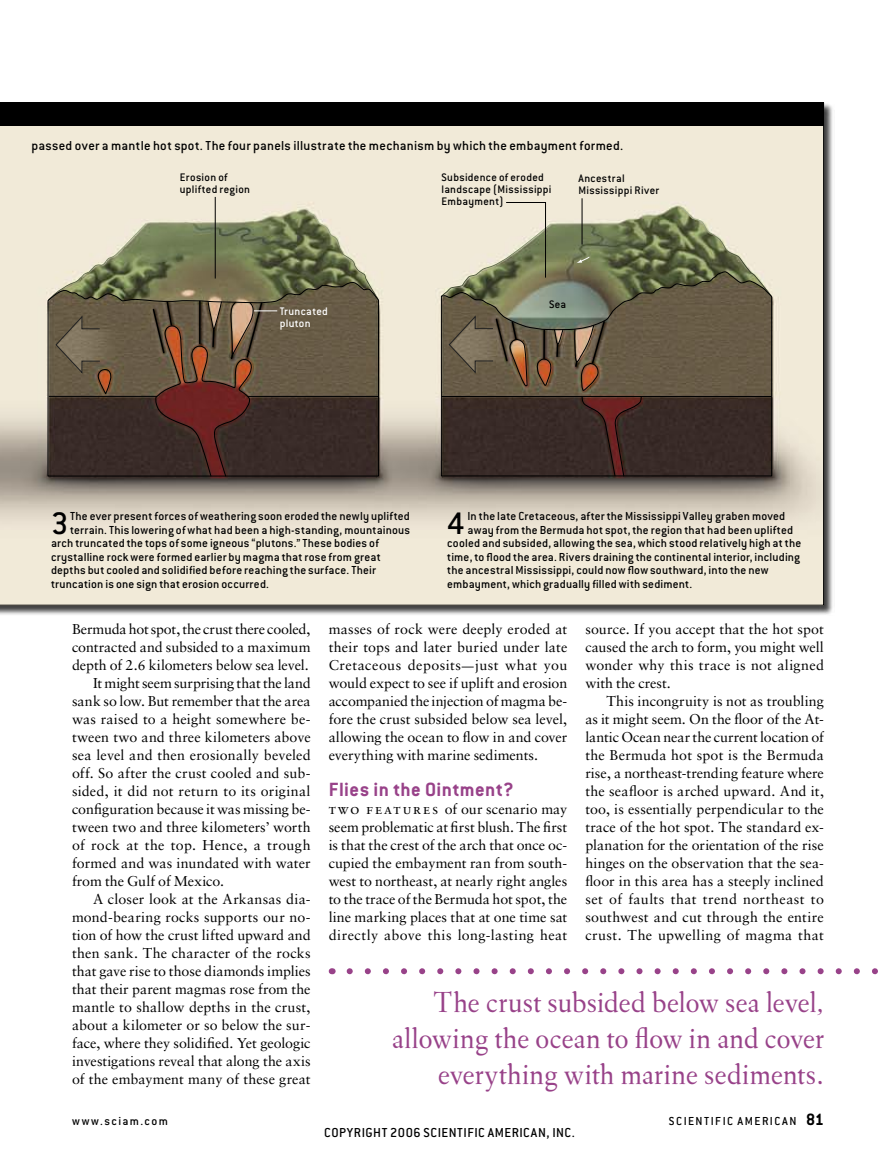
<style>
.page{position:relative;width:878px;height:1161px;background:#fff}
.page>*{position:absolute;margin:0;border:0;box-sizing:border-box;transform-origin:0 0}
.info_caption{font:500 34.2px "Conduit ITC";color:#000}
.pullquote__fl_right{font:300 30px/36px "Eldorado Text";letter-spacing:.005em;color:#984289;text-align:right}
.subhead{font:700 21px "Conduit ITC";letter-spacing:.02em;color:#984289}
.text{font:14.25px/18px "Sabon";letter-spacing:.005em;color:#000;text-align:justify}
.text_2{font:14.25px/18px "Sabon";letter-spacing:.015em;color:#000;text-align:justify}
.t1{font:500 14.25px "Conduit ITC";letter-spacing:.02em;color:#000}
.info_caption-2{font:500 12.75px "Conduit ITC";letter-spacing:.015em;color:#000}
.info_caption-3{font:500 12.75px "Conduit ITC";letter-spacing:.12em;color:#000}
.info_caption-4{font:500 12.75px "Conduit ITC";letter-spacing:.115em;color:#000}
.t2{font:500 12px/12px "Conduit ITC";letter-spacing:.025em;color:#000}
.t3{font:500 12px/12px "Conduit ITC";letter-spacing:.025em;color:#fff}
.s1{font-size:12px}
.s2{font-family:"Sabon Roman SC"}
.s3{font-weight:700;font-size:18px}
</style>
<div class="page">
<div style="left:0;top:101px;width:834px;height:515px;background:#000;opacity:.75"></div>
<svg style="left:0;top:126px;width:823px;height:480px;background:#b2aa99"></svg>
<svg style="left:349px;top:968px;width:529px;height:6px"></svg>
<div style="left:0;top:102px;width:823px;height:24px;background:#000"></div>
<hr style="left:215px;top:197px;width:1px;height:82px;background:#000">
<svg style="left:441px;top:202px;width:109px;height:95px;background:#c0bea5"></svg>
<svg style="left:152px;top:300px;width:125px;height:177px;background:#5e4034"></svg>
<hr style="left:581px;top:198px;width:1px;height:47px;background:#000">
<p class="t1" style="left:31px;top:138px;width:593px">passed over a mantle hot spot. The four panels illustrate the mechanism by which the embayment formed.</p>
<p class="t2" style="left:180px;top:171px;width:72px">Erosion of uplifted region</p>
<p class="t2" style="left:441px;top:171px;width:112px">Subsidence of eroded landscape (Mississippi<br>Embayment)</p>
<p class="t2" style="left:578px;top:172px;width:82px">Ancestral<br>Mississippi River</p>
<p class="t3" style="left:280px;top:305px;width:50px">Truncated pluton</p>
<p class="t2" style="left:549px;top:298px;width:19px">Sea</p>
<p class="info_caption" style="left:51px;top:504px;width:19px">3</p>
<p class="info_caption-2" style="left:70px;top:509px;width:341px">The ever present forces of weathering soon eroded the newly uplifted</p>
<p class="info_caption-2" style="left:70px;top:523px;width:341px">terrain. This lowering of what had been a high-standing, mountainous</p>
<p class="info_caption-2" style="left:51px;top:536px;width:329px">arch truncated the tops of some igneous “plutons.” These bodies of</p>
<p class="info_caption-2" style="left:51px;top:550px;width:331px">crystalline rock were formed earlier by magma that rose from great</p>
<p class="info_caption-2" style="left:51px;top:563px;width:326px">depths but cooled and solidified before reaching the surface. Their</p>
<p class="info_caption-2" style="left:51px;top:577px;width:219px">truncation is one sign that erosion occurred.</p>
<p class="info_caption" style="left:447px;top:504px;width:19px">4</p>
<p class="info_caption-2" style="left:467px;top:509px;width:319px">In the late Cretaceous, after the Mississippi Valley graben moved</p>
<p class="info_caption-2" style="left:467px;top:523px;width:327px">away from the Bermuda hot spot, the region that had been uplifted</p>
<p class="info_caption-2" style="left:447px;top:536px;width:355px">cooled and subsided, allowing the sea, which stood relatively high at the</p>
<p class="info_caption-2" style="left:447px;top:550px;width:354px">time, to flood the area. Rivers draining the continental interior, including</p>
<p class="info_caption-2" style="left:447px;top:563px;width:323px">the ancestral Mississippi, could now flow southward, into the new</p>
<p class="info_caption-2" style="left:447px;top:577px;width:246px">embayment, which gradually filled with sediment.</p>
<p class="text" style="left:72px;top:620px;width:240px">Bermuda hot spot, the crust there cooled, contracted and subsided to a maximum depth of 2.6 kilometers below sea level.</p>
<p class="text" style="left:72px;top:674px;width:240px;text-indent:21px">It might seem surprising that the land sank so low. But remember that the area was raised to a height somewhere be&shy;tween two and three kilometers above sea level and then erosionally beveled off. So after the crust cooled and sub&shy;sided, it did not return to its original configuration because it was missing be&shy;tween two and three kilometers’ worth of rock at the top. Hence, a trough formed and was inundated with water from the Gulf of Mexico.</p>
<p class="text" style="left:72px;top:890px;width:240px;text-indent:21px">A closer look at the Arkansas dia&shy;mond-bearing rocks supports our no&shy;tion of how the crust lifted upward and then sank. The character of the rocks that gave rise to those diamonds implies that their parent magmas rose from the mantle to shallow depths in the crust, about a kilometer or so below the sur&shy;face, where they solidified. Yet geologic investigations reveal that along the axis of the embayment many of these great</p>
<p class="text" style="left:328px;top:620px;width:240px">masses of rock were deeply eroded at their tops and later buried under late Cretaceous deposits<span class="s1">—</span>just what you would expect to see if uplift and erosion accompanied the injection of magma be&shy;fore the crust subsided below sea level, allowing the ocean to flow in and cover everything with marine sediments.</p>
<p class="subhead" style="left:328px;top:777px;width:186px">Flies in the Ointment?</p>
<p class="text_2" style="left:328px;top:800px;width:240px"><span class="s2">t wo featur es</span> of our scenario may seem problematic at first blush. The first is that the crest of the arch that once oc&shy;cupied the embayment ran from south&shy;west to northeast, at nearly right angles to the trace of the Bermuda hot spot, the line marking places that at one time sat directly above this long-lasting heat</p>
<p class="text_2" style="left:585px;top:620px;width:240px">source. If you accept that the hot spot caused the arch to form, you might well wonder why this trace is not aligned with the crest.</p>
<p class="text" style="left:585px;top:692px;width:240px;text-indent:21px">This incongruity is not as troubling as it might seem. On the floor of the At&shy;lantic Ocean near the current location of the Bermuda hot spot is the Bermuda rise, a northeast-trending feature where the seafloor is arched upward. And it, too, is essentially perpendicular to the trace of the hot spot. The standard ex&shy;planation for the orientation of the rise hinges on the observation that the sea&shy;floor in this area has a steeply inclined set of faults that trend northeast to southwest and cut through the entire crust. The upwelling of magma that</p>
<p class="pullquote__fl_right" style="left:392px;top:985px;width:433px">The crust subsided below sea level, allowing the ocean to flow in and cover everything with marine sediments.</p>
<p class="info_caption-4" style="left:72px;top:1114px;width:97px">www.sciam.com</p>
<p class="info_caption-3" style="left:669px;top:1114px;width:156px">SCIENTIFIC AMERICAN <span class="s3">81</span></p>
<p class="t1" style="left:324px;top:1125px;width:252px">COPYRIGHT 2006 SCIENTIFIC AMERICAN, INC.</p>
</div>
